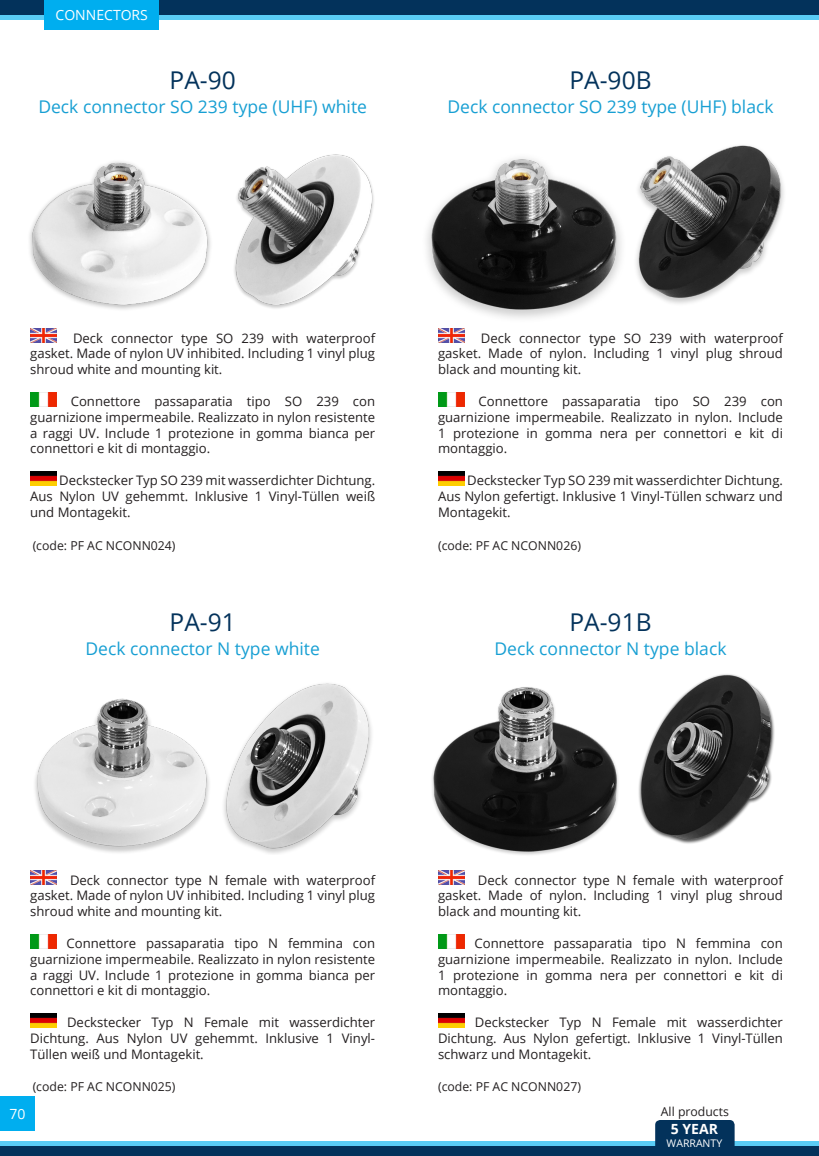
<style>
.page{position:relative;width:819px;height:1156px;background:#fff}
.page>*{position:absolute;margin:0;border:0;box-sizing:border-box;transform-origin:0 0}
.t1{font:24.5px "Open Sans";color:#03325b}
.t2{font:17.5px "Open Sans";color:#179fd3}
.t3{font:14px "Open Sans";color:#fff}
.t4{font:700 14px "Open Sans";color:#fff}
.t5{font:13.12px/15.8px "Open Sans";color:#231f20;text-align:justify}
.t6{font:12.25px "Open Sans";color:#231f20}
.t7{font:10.5px "Open Sans";color:#fff}
</style>
<div class="page">
<img style="left:30px;top:336px;width:27px;height:7px">
<img style="left:30px;top:392px;width:27px;height:14px">
<img style="left:30px;top:472px;width:27px;height:13px">
<img style="left:29px;top:161px;width:167px;height:175px">
<img style="left:196px;top:154px;width:178px;height:155px">
<img style="left:639px;top:145px;width:145px;height:159px">
<img style="left:426px;top:158px;width:213px;height:172px">
<img style="left:438px;top:329px;width:26px;height:14px">
<img style="left:438px;top:392px;width:26px;height:14px">
<img style="left:438px;top:472px;width:26px;height:13px">
<img style="left:30px;top:871px;width:27px;height:14px">
<img style="left:30px;top:934px;width:27px;height:14px">
<img style="left:30px;top:1014px;width:27px;height:13px">
<img style="left:438px;top:874px;width:26px;height:11px">
<img style="left:438px;top:934px;width:26px;height:14px">
<img style="left:438px;top:1014px;width:26px;height:13px">
<img style="left:35px;top:698px;width:174px;height:155px">
<img style="left:224px;top:683px;width:148px;height:171px">
<img style="left:432px;top:687px;width:182px;height:187px">
<img style="left:614px;top:674px;width:161px;height:170px">
<div style="left:0;top:0;width:819px;height:20px;background:#5accf5"></div>
<div style="left:0;top:0;width:819px;height:15px;background:#03325b"></div>
<div style="left:0;top:1141px;width:819px;height:15px;background:#5accf5"></div>
<div style="left:0;top:1146px;width:819px;height:10px;background:#03325b"></div>
<div style="left:0;top:1096px;width:35px;height:35px;background:#00aeef"></div>
<div style="left:45px;top:0;width:114px;height:30px;background:#00aeef"></div>
<div style="left:655px;top:1120px;width:79px;height:31px;background:#03325b;border-radius:5px"></div>
<p class="t3" style="left:55px;top:6px;width:94px">CONNECTORS</p>
<p class="t1" style="left:169px;top:64px;width:68px">PA-90</p>
<p class="t2" style="left:38px;top:95px;width:330px">Deck connector SO 239 type (UHF) white</p>
<p class="t1" style="left:569px;top:64px;width:84px">PA-90B</p>
<p class="t2" style="left:447px;top:95px;width:328px">Deck connector SO 239 type (UHF) black</p>
<p class="t5" style="left:30px;top:330px;width:346px;text-indent:43px">Deck connector type SO 239 with waterproof gasket. Made of nylon UV inhibited. Including 1 vinyl plug shroud white and mounting kit.</p>
<p class="t5" style="left:30px;top:393px;width:346px;text-indent:41px">Connettore passaparatia tipo SO 239 con guarnizione impermeabile. Realizzato in nylon resistente a raggi UV. Include 1 protezione in gomma bianca per connettori e kit di montaggio.</p>
<p class="t5" style="left:30px;top:472px;width:346px;text-indent:29px">Deckstecker Typ SO 239 mit wasserdichter Dichtung.<br>Aus Nylon UV gehemmt. Inklusive 1 Vinyl-Tüllen weiß und Montagekit.</p>
<p class="t6" style="left:33px;top:537px;width:144px">(code: PF AC NCONN024)</p>
<p class="t1" style="left:169px;top:606px;width:68px">PA-91</p>
<p class="t2" style="left:85px;top:637px;width:236px">Deck connector N type white</p>
<p class="t5" style="left:438px;top:330px;width:346px;text-indent:43px">Deck connector type SO 239 with waterproof gasket. Made of nylon. Including 1 vinyl plug shroud black and mounting kit.</p>
<p class="t5" style="left:438px;top:393px;width:346px;text-indent:41px">Connettore passaparatia tipo SO 239 con guarnizione impermeabile. Realizzato in nylon. Include 1 protezione in gomma nera per connettori e kit di montaggio.</p>
<p class="t5" style="left:438px;top:472px;width:346px;text-indent:29px">Deckstecker Typ SO 239 mit wasserdichter Dichtung.<br>Aus Nylon gefertigt. Inklusive 1 Vinyl-Tüllen schwarz und Montagekit.</p>
<p class="t6" style="left:438px;top:537px;width:144px">(code: PF AC NCONN026)</p>
<p class="t1" style="left:569px;top:606px;width:84px">PA-91B</p>
<p class="t2" style="left:494px;top:637px;width:233px">Deck connector N type black</p>
<p class="t5" style="left:30px;top:872px;width:346px;text-indent:40px">Deck connector type N female with waterproof gasket. Made of nylon UV inhibited. Including 1 vinyl plug shroud white and mounting kit.</p>
<p class="t5" style="left:30px;top:935px;width:346px;text-indent:36px">Connettore passaparatia tipo N femmina con guarnizione impermeabile. Realizzato in nylon resistente a raggi UV. Include 1 protezione in gomma bianca per connettori e kit di montaggio.</p>
<p class="t5" style="left:30px;top:1014px;width:346px;text-indent:37px">Deckstecker Typ N Female mit wasserdichter Dichtung. Aus Nylon UV gehemmt. Inklusive 1 Vinyl-Tüllen weiß und Montagekit.</p>
<p class="t5" style="left:438px;top:872px;width:346px;text-indent:40px">Deck connector type N female with waterproof gasket. Made of nylon. Including 1 vinyl plug shroud black and mounting kit.</p>
<p class="t5" style="left:438px;top:935px;width:346px;text-indent:36px">Connettore passaparatia tipo N femmina con guarnizione impermeabile. Realizzato in nylon. Include 1 protezione in gomma nera per connettori e kit di montaggio.</p>
<p class="t5" style="left:438px;top:1014px;width:346px;text-indent:37px">Deckstecker Typ N Female mit wasserdichter Dichtung. Aus Nylon gefertigt. Inklusive 1 Vinyl-Tüllen schwarz und Montagekit.</p>
<p class="t6" style="left:33px;top:1078px;width:144px">(code: PF AC NCONN025)</p>
<p class="t6" style="left:438px;top:1078px;width:144px">(code: PF AC NCONN027)</p>
<p class="t3" style="left:9px;top:1104px;width:18px">70</p>
<p class="t6" style="left:660px;top:1103px;width:70px">All products</p>
<p class="t4" style="left:670px;top:1119px;width:49px">5 YEAR</p>
<p class="t7" style="left:666px;top:1136px;width:57px">WARRANTY</p>
</div>
